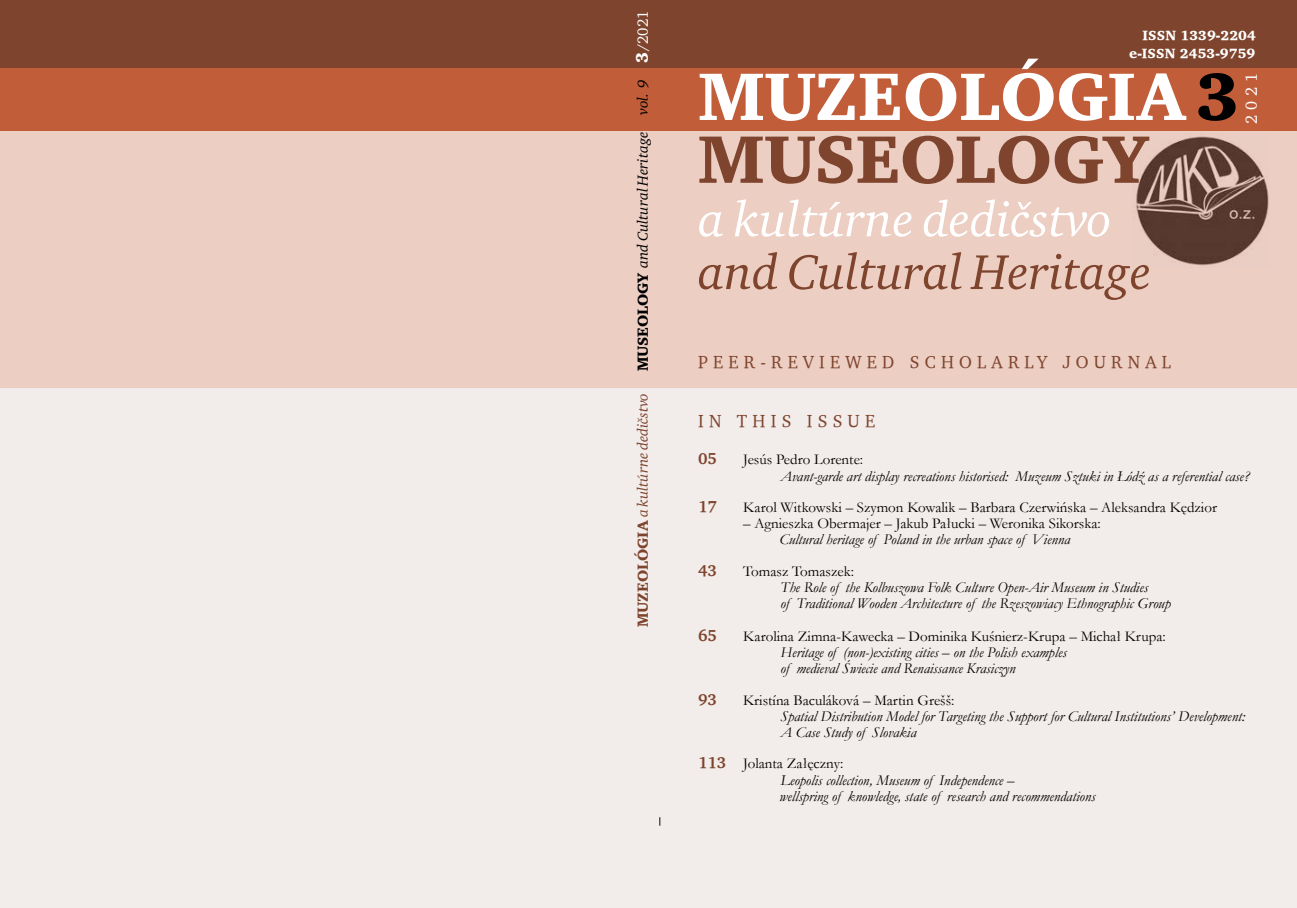
<style>
.page{position:relative;width:1297px;height:908px;background:#fff}
.page>*{position:absolute;margin:0;border:0;box-sizing:border-box;transform-origin:0 0}
.t1{font:68.75px "Bitstream Charter Blk AT Bold";color:#fff}
.t2{font:68.75px "Bitstream Charter Blk AT Bold";letter-spacing:-.01em;color:#7e442d}
.t3{font:50px "Bitstream Charter AT Italic";color:#7e442d}
.t4{font:50px "Bitstream Charter AT Italic";color:#fff}
.t5{font:17.5px "Bitstream Charter AT";letter-spacing:.3em;color:#7e442d}
.t6{font:16.25px "Bitstream Charter AT Bold";color:#7e442d}
.t7{font:16.25px "Bitstream Charter AT";color:#fff}
.t8{font:italic 15px/16.2px "Garamond";color:#000}
.t9{font:15px "Garamond";color:#000}
.t10{font:15px "Bitstream Charter AT Italic";color:#000}
.t11{font:15px "Bitstream Charter AT Italic";color:#7e442d}
.t12{font:13.75px/17.5px "Bitstream Charter Blk AT Bold";color:#fff;text-align:right}
.s1{font-family:"Bitstream Charter Blk AT Bold"}
.s2{font-family:"Bitstream Charter Blk AT Bold";font-size:17.5px;color:#fff}
.s3{font-family:"Bitstream Charter AT";color:#fff}
.s4{color:#000}
.s5{font-family:"Bitstream Charter AT Bold";font-style:normal;font-size:16.25px;color:#7e442d}
.s6{font-style:normal}
</style>
<div class="page">
<div style="left:0;top:0;width:1297px;height:68px;background:#7e442d"></div>
<div style="left:0;top:68px;width:1297px;height:62px;background:#c15d39"></div>
<div style="left:0;top:387px;width:1297px;height:520px;background:#f2ecea"></div>
<div style="left:0;top:130px;width:1297px;height:257px;background:#eccec3"></div>
<p class="t10" style="left:634px;top:371px;width:362px;rotate:-90deg"><span class="s1">MUSEOLOGY</span> and Cultural Heritage vol. 9 <span class="s2">3</span><span class="s3">/2021</span></p>
<p class="t11" style="left:634px;top:627px;width:235px;rotate:-90deg"><span class="s1">MUZEOLÓGIA</span> a kultúrne dedičstvo</p>
<p class="t12" style="left:1129px;top:27px;width:128px">ISSN 1339-2204<br>E-ISSN 2453-9759</p>
<h1 class="t1" style="left:698px;top:56px;width:543px">MUZEOLÓGIA<span class="s4">3</span></h1>
<p class="t7" style="left:1242px;top:123px;width:52px;rotate:-90deg">2021</p>
<h1 class="t2" style="left:698px;top:119px;width:453px">MUSEOLOGY</h1>
<h2 class="t4" style="left:698px;top:191px;width:415px">a kultúrne dedičstvo</h2>
<h2 class="t3" style="left:698px;top:244px;width:455px">and Cultural Heritage</h2>
<p class="t5" style="left:698px;top:352px;width:462px">PEER-REVIEWED SCHOLARLY JOURNAL</p>
<p class="t5" style="left:698px;top:411px;width:121px">IN THIS ISS</p>
<p class="t5" style="left:848px;top:411px;width:29px">U E</p>
<p class="t6" style="left:698px;top:449px;width:20px">05</p>
<p class="t9" style="left:743px;top:449px;width:122px">Jesús Pedro Lorente:</p>
<p class="t8" style="left:781px;top:467px;width:470px">Avant-garde art display recreations historised: Muzeum Sztuki in Łódź as a referential case?</p>
<p class="t6" style="left:698px;top:497px;width:20px">17</p>
<p class="t9" style="left:743px;top:497px;width:475px">Karol Witkowski – Szymon Kowalik – Barbara Czerwińska – Aleksandra Kędzior</p>
<p class="t9" style="left:743px;top:513px;width:359px">– Agnieszka Obermajer – Jakub Pałucki – Weronika Sikorska:</p>
<p class="t8" style="left:779px;top:531px;width:292px">Cultural heritage of Poland in the urban space of Vienna</p>
<p class="t6" style="left:698px;top:560px;width:20px">43</p>
<p class="t9" style="left:743px;top:560px;width:112px">Tomasz Tomaszek:</p>
<p class="t8" style="left:781px;top:578px;width:392px">The Role of the Kolbuszowa Folk Culture Open-Air Museum in Studies<br>of Traditional Wooden Architecture of the Rzeszowiacy Ethnographic Group</p>
<p class="t6" style="left:698px;top:625px;width:20px">65</p>
<p class="t9" style="left:743px;top:625px;width:424px">Karolina Zimna-Kawecka – Dominika Kuśnierz-Krupa – Michał Krupa:</p>
<p class="t8" style="left:781px;top:643px;width:288px">Heritage of (non-)existing cities – on the Polish examples of medieval Świecie and Renaissance Krasiczyn</p>
<p class="t6" style="left:698px;top:689px;width:20px">93</p>
<p class="t9" style="left:743px;top:689px;width:213px">Kristína Baculáková – Martin Grešš:</p>
<p class="t8" style="left:781px;top:707px;width:466px">Spatial Distribution Model for Targeting the Support for Cultural Institutions’ Development:<br>A Case Study of Slovakia</p>
<p class="t8" style="left:779px;top:754px;width:318px;text-indent:-81px"><span class="s5">113</span> <span class="s6">Jolanta Załęczny:<br></span>Leopolis collection, Museum of Independence –<br>wellspring of knowledge, state of research and recommendations</p>
</div>
